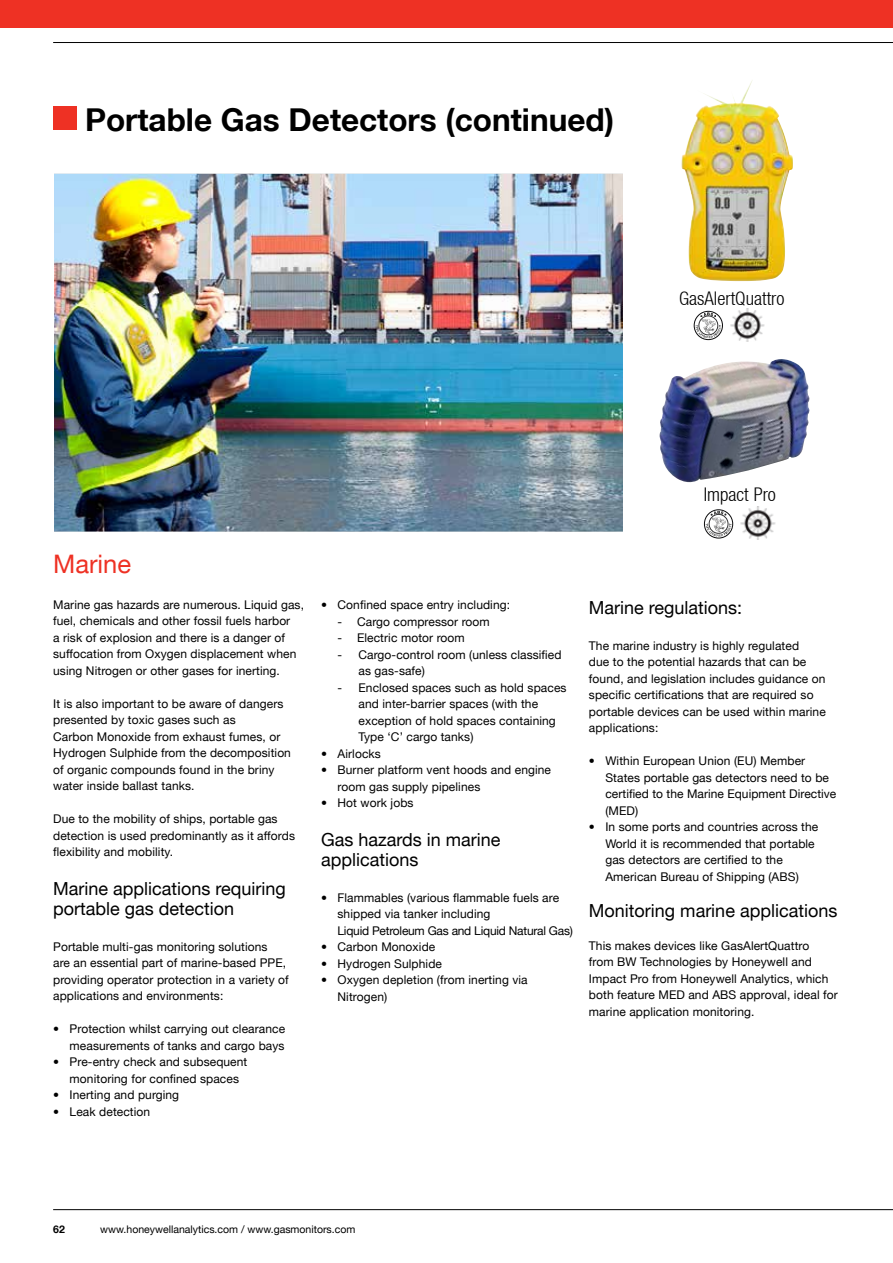
<style>
.page{position:relative;width:893px;height:1263px;background:#fff}
.page>*{position:absolute;margin:0;border:0;box-sizing:border-box;transform-origin:0 0}
.t1{font:700 31.5px "Helvetica Neue LT";color:#000}
.t2{font:25.5px "Helvetica Neue LT";color:#ee3124}
.t3{font:300 condensed 18.75px "Helvetica Neue LT";color:#000}
.t4{font:18px/19.5px "Helvetica Neue LT";color:#000}
.t5{font:12px/16.5px "Helvetica Neue LT";letter-spacing:.01em;color:#000}
.t6{font:10.5px "Helvetica Neue LT";color:#000}
.t7{font:700 10.5px "Helvetica Neue LT";color:#000}
</style>
<div class="page">
<hr style="left:53px;top:42px;width:840px;height:1px;background:#000">
<hr style="left:53px;top:1209px;width:840px;height:1px;background:#000">
<img style="left:54px;top:174px;width:569px;height:357px">
<div style="left:0;top:0;width:893px;height:28px;background:#ee3124"></div>
<div style="left:53px;top:106px;width:24px;height:24px;background:#ee3124"></div>
<img style="left:681px;top:80px;width:112px;height:201px">
<img style="left:659px;top:359px;width:151px;height:124px">
<div style="left:694px;top:311px;width:29px;height:29px;border:1px solid #0b0b0c;border-radius:50%"></div>
<svg style="left:696px;top:312px;width:25px;height:26px"></svg>
<div style="left:704px;top:510px;width:29px;height:28px;border:1px solid #0b0b0c;border-radius:50%"></div>
<svg style="left:706px;top:511px;width:25px;height:26px"></svg>
<img style="left:730px;top:308px;width:35px;height:33px">
<img style="left:740px;top:507px;width:35px;height:33px">
<h1 class="t1" style="left:85px;top:100px;width:531px">Portable Gas Detectors (continued)</h1>
<h3 class="t3" style="left:679px;top:288px;width:107px">GasAlertQuattro</h3>
<h3 class="t3" style="left:704px;top:483px;width:74px">Impact Pro</h3>
<h2 class="t2" style="left:53px;top:548px;width:79px">Marine</h2>
<p class="t5" style="left:53px;top:596px;width:252px">Marine gas hazards are numerous. Liquid gas, fuel, chemicals and other fossil fuels harbor<br>a risk of explosion and there is a danger of suffocation from Oxygen displacement when using Nitrogen or other gases for inerting.</p>
<p class="t5" style="left:53px;top:695px;width:239px">It is also important to be aware of dangers presented by toxic gases such as<br>Carbon Monoxide from exhaust fumes, or Hydrogen Sulphide from the decomposition of organic compounds found in the briny water inside ballast tanks.</p>
<p class="t5" style="left:53px;top:810px;width:243px">Due to the mobility of ships, portable gas detection is used predominantly as it affords flexibility and mobility.</p>
<h3 class="t4" style="left:53px;top:879px;width:234px">Marine applications requiring portable gas detection</h3>
<p class="t5" style="left:53px;top:938px;width:237px">Portable multi-gas monitoring solutions<br>are an essential part of marine-based PPE, providing operator protection in a variety of applications and environments:</p>
<p class="t5" style="left:53px;top:1020px;width:234px;text-align:right">• Protection whilst carrying out clearance measurements of tanks and cargo bays</p>
<p class="t5" style="left:70px;top:1053px;width:179px;text-indent:-16px">• Pre-entry check and subsequent monitoring for confined spaces</p>
<p class="t5" style="left:53px;top:1086px;width:128px">• Inerting and purging</p>
<p class="t5" style="left:53px;top:1103px;width:99px">• Leak detection</p>
<p class="t5" style="left:321px;top:597px;width:191px">• Confined space entry including:</p>
<p class="t5" style="left:338px;top:613px;width:154px">- Cargo compressor room</p>
<p class="t5" style="left:338px;top:630px;width:129px">- Electric motor room</p>
<p class="t5" style="left:359px;top:646px;width:205px;text-indent:-21px">- Cargo-control room (unless classified as gas-safe)</p>
<p class="t5" style="left:359px;top:679px;width:209px;text-indent:-21px">- Enclosed spaces such as hold spaces and inter-barrier spaces (with the exception of hold spaces containing<br>Type ‘C’ cargo tanks)</p>
<p class="t5" style="left:321px;top:745px;width:61px">• Airlocks</p>
<p class="t5" style="left:338px;top:762px;width:215px;text-indent:-16px">• Burner platform vent hoods and engine room gas supply pipelines</p>
<p class="t5" style="left:321px;top:795px;width:94px">• Hot work jobs</p>
<h3 class="t4" style="left:321px;top:830px;width:181px">Gas hazards in marine applications</h3>
<p class="t5" style="left:338px;top:889px;width:237px;text-indent:-16px">• Flammables (various flammable fuels are shipped via tanker including<br>Liquid Petroleum Gas and Liquid Natural Gas)</p>
<p class="t5" style="left:321px;top:939px;width:116px">• Carbon Monoxide</p>
<p class="t5" style="left:321px;top:955px;width:122px">• Hydrogen Sulphide</p>
<p class="t5" style="left:338px;top:972px;width:192px;text-indent:-16px">• Oxygen depletion (from inerting via<br>Nitrogen)</p>
<h3 class="t4" style="left:589px;top:597px;width:155px">Marine regulations:</h3>
<p class="t5" style="left:589px;top:637px;width:238px">The marine industry is highly regulated<br>due to the potential hazards that can be found, and legislation includes guidance on specific certifications that are required so portable devices can be used within marine applications:</p>
<p class="t5" style="left:605px;top:752px;width:232px;text-indent:-16px">• Within European Union (EU) Member<br>States portable gas detectors need to be certified to the Marine Equipment Directive (MED)</p>
<p class="t5" style="left:605px;top:818px;width:214px;text-indent:-16px">• In some ports and countries across the World it is recommended that portable gas detectors are certified to the American Bureau of Shipping (ABS)</p>
<h3 class="t4" style="left:589px;top:900px;width:250px">Monitoring marine applications</h3>
<p class="t5" style="left:589px;top:937px;width:250px">This makes devices like GasAlertQuattro<br>from BW Technologies by Honeywell and Impact Pro from Honeywell Analytics, which both feature MED and ABS approval, ideal for marine application monitoring.</p>
<p class="t7" style="left:53px;top:1223px;width:13px">62</p>
<p class="t6" style="left:100px;top:1223px;width:257px">www.honeywellanalytics.com / www.gasmonitors.com</p>
</div>
